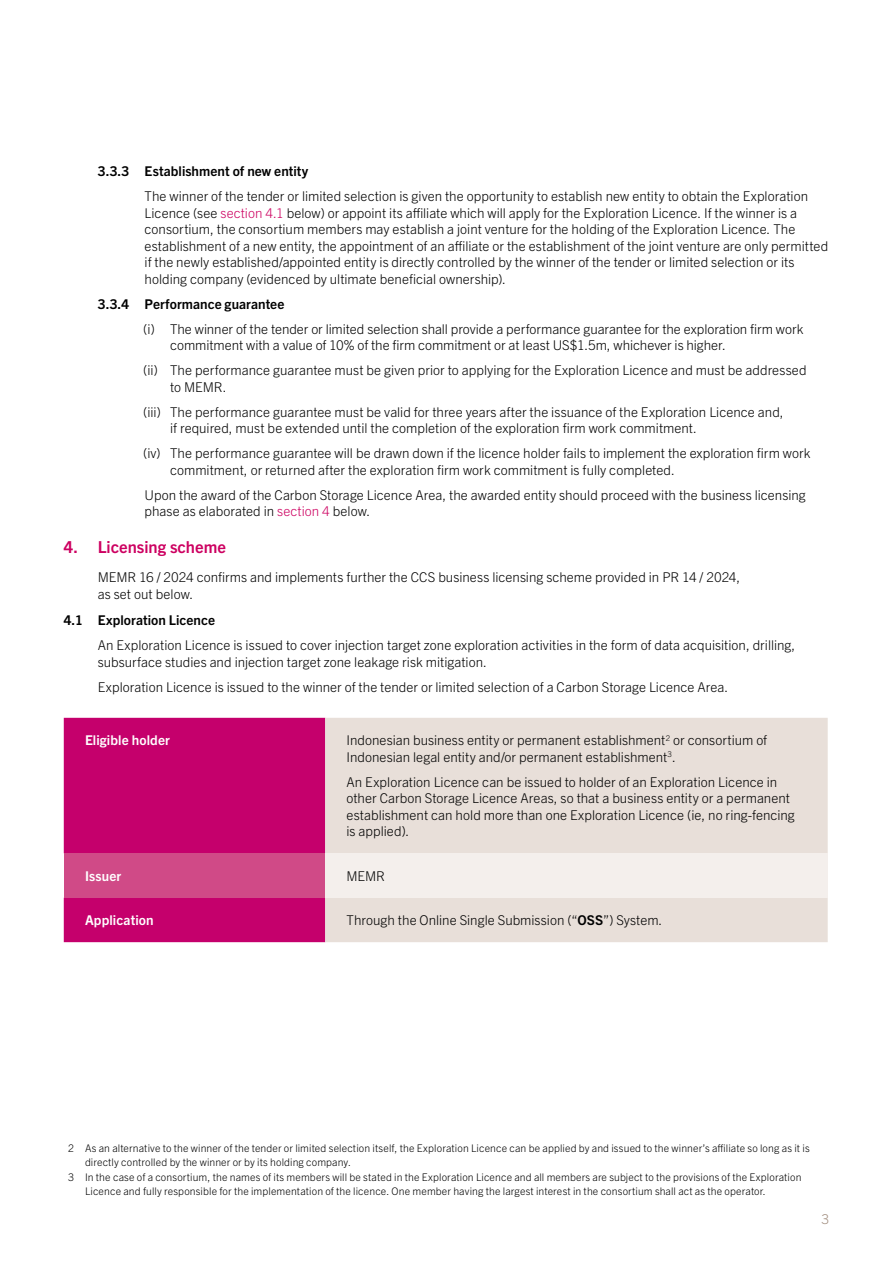
<style>
.page{position:relative;width:893px;height:1263px;background:#fff}
.page>*{position:absolute;margin:0;border:0;box-sizing:border-box;transform-origin:0 0}
.t1{font:700 16.5px "Trade Gothic Next LT Pro";color:#cd0061}
.t2{font:300 13.5px/16.5px "Trade Gothic Next LT Pro";color:#000}
.t3{font:700 13.5px "Trade Gothic Next LT Pro";letter-spacing:.005em;color:#000}
.t4{font:700 13.5px "Trade Gothic Next LT Pro";letter-spacing:.01em;color:#fff}
.t5{font:300 13.5px "Trade Gothic Next LT Pro";color:#a18d7e}
.t6{font:300 10.5px/13.5px "Trade Gothic Next LT Pro";letter-spacing:.01em;color:#000}
.s1{color:#cd0061}
.s2{font-weight:700}
</style>
<div class="page">
<div style="left:64px;top:718px;width:261px;height:224px;background:#c5006c"></div>
<div style="left:325px;top:718px;width:503px;height:224px;background:#e8dfd9"></div>
<div style="left:64px;top:853px;width:261px;height:45px;background:#d04a87"></div>
<div style="left:325px;top:853px;width:503px;height:45px;background:#f4efec"></div>
<p class="t3" style="left:98px;top:162px;width:212px">3.3.3 Establishment of new entity</p>
<p class="t2" style="left:145px;top:187px;width:685px">The winner of the tender or limited selection is given the opportunity to establish new entity to obtain the Exploration Licence (see <span class="s1">section 4.1</span> below) or appoint its affiliate which will apply for the Exploration Licence. If the winner is a consortium, the consortium members may establish a joint venture for the holding of the Exploration Licence. The establishment of a new entity, the appointment of an affiliate or the establishment of the joint venture are only permitted if the newly established/appointed entity is directly controlled by the winner of the tender or limited selection or its holding company (evidenced by ultimate beneficial ownership).</p>
<p class="t3" style="left:98px;top:294px;width:188px">3.3.4 Performance guarantee</p>
<p class="t2" style="left:170px;top:320px;width:635px;text-indent:-27px">(i) The winner of the tender or limited selection shall provide a performance guarantee for the exploration firm work commitment with a value of 10% of the firm commitment or at least US$1.5m, whichever is higher.</p>
<p class="t2" style="left:170px;top:361px;width:638px;text-indent:-27px">(ii) The performance guarantee must be given prior to applying for the Exploration Licence and must be addressed to MEMR.</p>
<p class="t2" style="left:170px;top:403px;width:615px;text-indent:-27px">(iii) The performance guarantee must be valid for three years after the issuance of the Exploration Licence and, if required, must be extended until the completion of the exploration firm work commitment.</p>
<p class="t2" style="left:170px;top:444px;width:642px;text-indent:-27px">(iv) The performance guarantee will be drawn down if the licence holder fails to implement the exploration firm work commitment, or returned after the exploration firm work commitment is fully completed.</p>
<p class="t2" style="left:145px;top:486px;width:663px">Upon the award of the Carbon Storage Licence Area, the awarded entity should proceed with the business licensing phase as elaborated in <span class="s1">section 4</span> below.</p>
<p class="t1" style="left:64px;top:535px;width:164px">4. Licensing scheme</p>
<p class="t2" style="left:98px;top:568px;width:644px">MEMR 16 / 2024 confirms and implements further the CCS business licensing scheme provided in PR 14 / 2024, as set out below.</p>
<p class="t3" style="left:64px;top:611px;width:153px">4.1 Exploration Licence</p>
<p class="t2" style="left:98px;top:636px;width:699px">An Exploration Licence is issued to cover injection target zone exploration activities in the form of data acquisition, drilling, subsurface studies and injection target zone leakage risk mitigation.</p>
<p class="t2" style="left:98px;top:678px;width:632px">Exploration Licence is issued to the winner of the tender or limited selection of a Carbon Storage Licence Area.</p>
<p class="t4" style="left:85px;top:731px;width:86px">Eligible holder</p>
<p class="t2" style="left:346px;top:731px;width:422px">Indonesian business entity or permanent establishment<sup>2</sup> or consortium of<br>Indonesian legal entity and/or permanent establishment<sup>3</sup>.</p>
<p class="t2" style="left:347px;top:773px;width:450px">An Exploration Licence can be issued to holder of an Exploration Licence in other Carbon Storage Licence Areas, so that a business entity or a permanent establishment can hold more than one Exploration Licence (ie, no ring-fencing is applied).</p>
<p class="t4" style="left:85px;top:866px;width:38px">Issuer</p>
<p class="t2" style="left:347px;top:867px;width:40px">MEMR</p>
<p class="t4" style="left:85px;top:911px;width:70px">Application</p>
<p class="t2" style="left:347px;top:911px;width:317px">Through the Online Single Submission (“<span class="s2">OSS</span>”) System.</p>
<p class="t6" style="left:85px;top:1141px;width:726px;text-indent:-17px">2 As an alternative to the winner of the tender or limited selection itself, the Exploration Licence can be applied by and issued to the winner’s affiliate so long as it is directly controlled by the winner or by its holding company.</p>
<p class="t6" style="left:85px;top:1170px;width:718px;text-indent:-17px">3 In the case of a consortium, the names of its members will be stated in the Exploration Licence and all members are subject to the provisions of the Exploration<br>Licence and fully responsible for the implementation of the licence. One member having the largest interest in the consortium shall act as the operator.</p>
<p class="t5" style="left:821px;top:1210px;width:9px">3</p>
</div>
